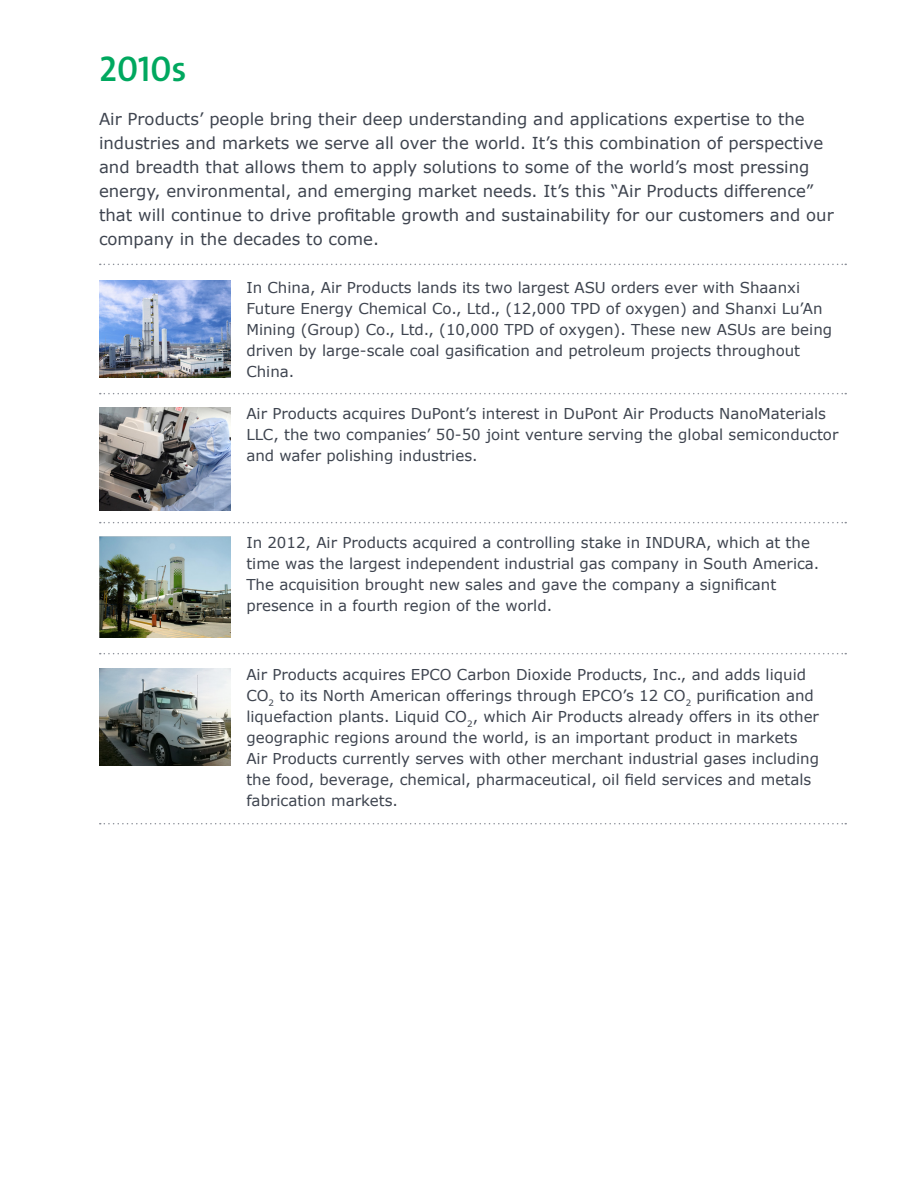
<style>
.page{position:relative;width:918px;height:1188px;background:#fff}
.page>*{position:absolute;margin:0;border:0;box-sizing:border-box;transform-origin:0 0}
.t1{font:600 36px "The Sans LF";color:#00a85f}
.t2{font:16.5px/24px "Verdana";color:#3e444f}
.t3{font:15px/21px "Verdana";color:#3e444f}
</style>
<div class="page">
<svg style="left:100px;top:264px;width:746px;height:1px"></svg>
<svg style="left:100px;top:823px;width:746px;height:1px"></svg>
<svg style="left:100px;top:393px;width:746px;height:1px"></svg>
<svg style="left:100px;top:522px;width:746px;height:1px"></svg>
<svg style="left:100px;top:653px;width:746px;height:1px"></svg>
<img style="left:99px;top:281px;width:131px;height:97px">
<img style="left:99px;top:407px;width:131px;height:104px">
<img style="left:99px;top:669px;width:131px;height:97px">
<img style="left:99px;top:537px;width:131px;height:100px">
<h1 class="t1" style="left:99px;top:45px;width:89px">2010s</h1>
<p class="t2" style="left:99px;top:107px;width:736px">Air Products’ people bring their deep understanding and applications expertise to the industries and markets we serve all over the world. It’s this combination of perspective and breadth that allows them to apply solutions to some of the world’s most pressing energy, environmental, and emerging market needs. It’s this “Air Products difference” that will continue to drive profitable growth and sustainability for our customers and our company in the decades to come.</p>
<p class="t3" style="left:246px;top:277px;width:587px">In China, Air Products lands its two largest ASU orders ever with Shaanxi Future Energy Chemical Co., Ltd., (12,000 TPD of oxygen) and Shanxi Lu’An Mining (Group) Co., Ltd., (10,000 TPD of oxygen). These new ASUs are being driven by large-scale coal gasification and petroleum projects throughout China.</p>
<p class="t3" style="left:246px;top:403px;width:594px">Air Products acquires DuPont’s interest in DuPont Air Products NanoMaterials<br>LLC, the two companies’ 50-50 joint venture serving the global semiconductor and wafer polishing industries.</p>
<p class="t3" style="left:246px;top:533px;width:575px">In 2012, Air Products acquired a controlling stake in INDURA, which at the time was the largest independent industrial gas company in South America.<br>The acquisition brought new sales and gave the company a significant presence in a fourth region of the world.</p>
<p class="t3" style="left:246px;top:665px;width:574px">Air Products acquires EPCO Carbon Dioxide Products, Inc., and adds liquid CO<sub>2</sub> to its North American offerings through EPCO’s 12 CO<sub>2</sub> purification and liquefaction plants. Liquid CO<sub>2</sub>, which Air Products already offers in its other geographic regions around the world, is an important product in markets Air Products currently serves with other merchant industrial gases including the food, beverage, chemical, pharmaceutical, oil field services and metals fabrication markets.</p>
</div>
